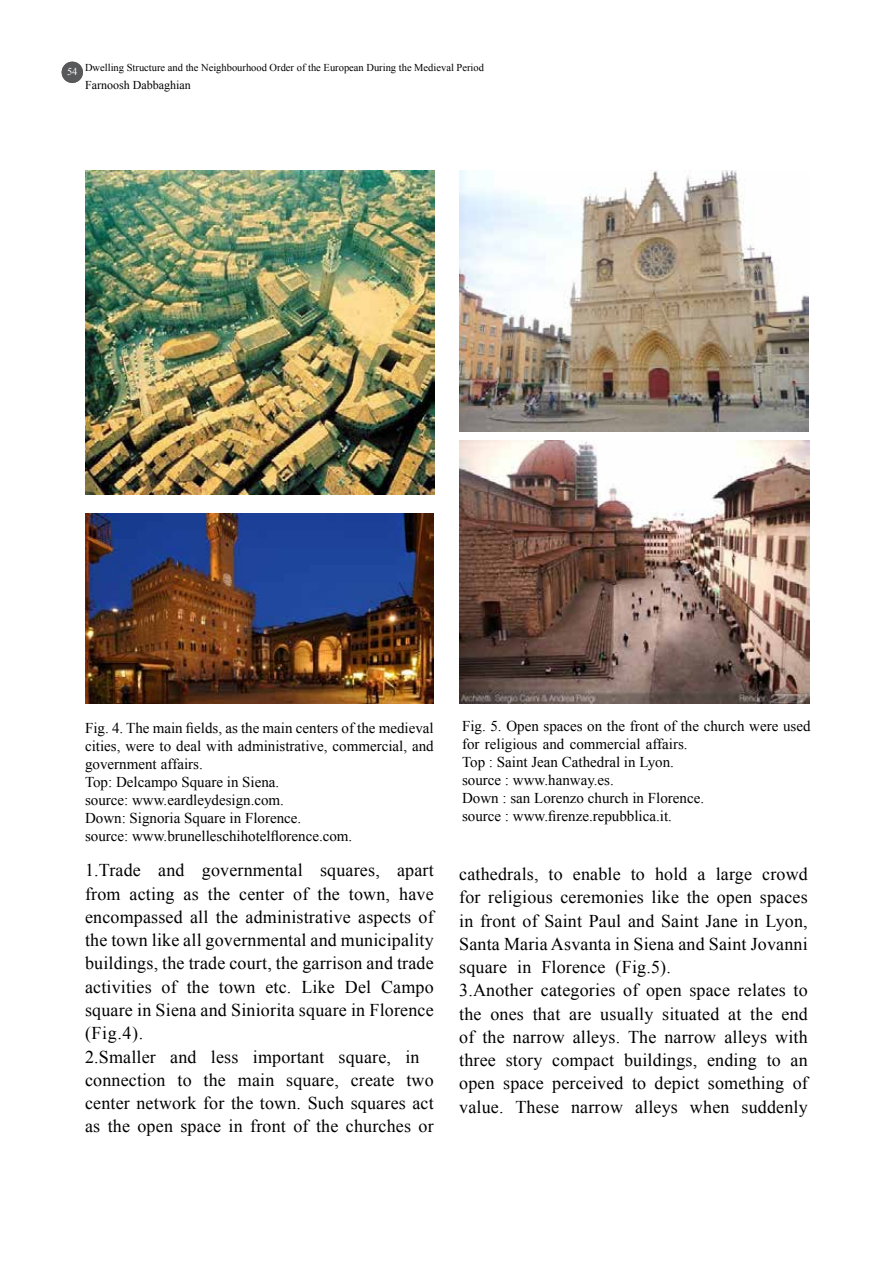
<style>
.page{position:relative;width:893px;height:1263px;background:#fff}
.page>*{position:absolute;margin:0;border:0;box-sizing:border-box;transform-origin:0 0}
.t1{font:18px/23.2px "Times New Roman";letter-spacing:.01em;color:#000}
.t2{font:15px/18px "Times New Roman";color:#000}
.t3{font:12px "Times New Roman";color:#000}
.t4{font:10.5px "Times New Roman";color:#000}
.t5{font:10.5px "Times New Roman";color:#fff}
</style>
<div class="page">
<div style="left:62px;top:62px;width:21px;height:21px;background:#58595b;border-radius:50%"></div>
<img style="left:460px;top:170px;width:348px;height:261px">
<img style="left:85px;top:513px;width:349px;height:191px">
<img style="left:85px;top:170px;width:349px;height:325px">
<img style="left:460px;top:441px;width:349px;height:263px">
<p class="t5" style="left:67px;top:65px;width:12px">5 41</p>
<p class="t4" style="left:85px;top:60px;width:400px">Dwelling Structure and the Neighbourhood Order of the European During the Medieval Period</p>
<p class="t3" style="left:85px;top:77px;width:107px">Farnoosh Dabbaghian</p>
<p class="t2" style="left:85px;top:719px;width:350px">Fig. 4. The main fields, as the main centers of the medieval cities, were to deal with administrative, commercial, and government affairs.<br>Top: Delcampo Square in Siena.<br>source: www.eardleydesign.com.<br>Down: Signoria Square in Florence.<br>source: www.brunelleschihotelflorence.com.</p>
<p class="t2" style="left:462px;top:717px;width:350px">Fig. 5. Open spaces on the front of the church were used for religious and commercial affairs.<br>Top : Saint Jean Cathedral in Lyon.<br>source : www.hanway.es.<br>Down : san Lorenzo church in Florence.<br>source : www.firenze.repubblica .i t.</p>
<p class="t1" style="left:85px;top:858px;width:57px">1.Trade</p>
<p class="t1" style="left:158px;top:858px;width:28px">and</p>
<p class="t1" style="left:202px;top:858px;width:102px">governmental</p>
<p class="t1" style="left:320px;top:858px;width:61px">squares,</p>
<p class="t1" style="left:397px;top:858px;width:38px">apart</p>
<p class="t1" style="left:130px;top:882px;width:46px">acting</p>
<p class="t1" style="left:208px;top:882px;width:24px">the</p>
<p class="t1" style="left:317px;top:882px;width:24px">the</p>
<p class="t1" style="left:399px;top:882px;width:36px">have</p>
<p class="t1" style="left:85px;top:882px;width:37px">from</p>
<p class="t1" style="left:85px;top:905px;width:350px">encompassed all the administrative aspects of</p>
<p class="t1" style="left:85px;top:928px;width:350px">the town like all governmental and municipality</p>
<p class="t1" style="left:85px;top:951px;width:350px">buildings, the trade court, the garrison and trade</p>
<p class="t1" style="left:381px;top:975px;width:54px">Campo</p>
<p class="t1" style="left:293px;top:882px;width:17px">of</p>
<p class="t1" style="left:239px;top:882px;width:46px">center</p>
<p class="t1" style="left:349px;top:882px;width:43px">town,</p>
<p class="t1" style="left:184px;top:882px;width:17px">as</p>
<p class="t1" style="left:85px;top:975px;width:68px">activities</p>
<p class="t1" style="left:85px;top:998px;width:350px">square in Siena and Siniorita square in Florence</p>
<p class="t1" style="left:85px;top:1021px;width:60px">(Fig.4 .(</p>
<p class="t1" style="left:405px;top:1044px;width:16px">in</p>
<p class="t1" style="left:187px;top:975px;width:24px">the</p>
<p class="t1" style="left:301px;top:975px;width:35px">Like</p>
<p class="t1" style="left:345px;top:975px;width:28px">Del</p>
<p class="t1" style="left:162px;top:975px;width:17px">of</p>
<p class="t1" style="left:219px;top:975px;width:38px">town</p>
<p class="t1" style="left:265px;top:975px;width:28px">etc.</p>
<p class="t1" style="left:85px;top:1044px;width:72px">2.Smaller</p>
<p class="t1" style="left:170px;top:1044px;width:28px">and</p>
<p class="t1" style="left:211px;top:1044px;width:29px">less</p>
<p class="t1" style="left:253px;top:1044px;width:73px">important</p>
<p class="t1" style="left:339px;top:1044px;width:54px">square,</p>
<p class="t1" style="left:85px;top:1068px;width:350px">connection<br>center network for the town. Such squares act as the open space in front of the churches or</p>
<p class="t1" style="left:204px;top:1068px;width:24px">the</p>
<p class="t1" style="left:238px;top:1068px;width:38px">main</p>
<p class="t1" style="left:178px;top:1068px;width:16px">to</p>
<p class="t1" style="left:351px;top:1068px;width:45px">create</p>
<p class="t1" style="left:406px;top:1068px;width:29px">two</p>
<p class="t1" style="left:286px;top:1068px;width:54px">square,</p>
<p class="t1" style="left:459px;top:862px;width:81px">cathedrals,</p>
<p class="t1" style="left:459px;top:885px;width:350px">for religious ceremonies like the open spaces</p>
<p class="t1" style="left:459px;top:909px;width:350px">in front of Saint Paul and Saint Jane in Lyon,</p>
<p class="t1" style="left:459px;top:932px;width:350px">Santa Maria Asvanta in Siena and Saint Jovanni</p>
<p class="t1" style="left:616px;top:955px;width:57px">(Fig.5 .(</p>
<p class="t1" style="left:573px;top:862px;width:49px">enable</p>
<p class="t1" style="left:655px;top:862px;width:34px">hold</p>
<p class="t1" style="left:716px;top:862px;width:38px">large</p>
<p class="t1" style="left:762px;top:862px;width:47px">crowd</p>
<p class="t1" style="left:549px;top:862px;width:16px">to</p>
<p class="t1" style="left:631px;top:862px;width:16px">to</p>
<p class="t1" style="left:698px;top:862px;width:9px">a</p>
<p class="t1" style="left:517px;top:955px;width:16px">in</p>
<p class="t1" style="left:541px;top:955px;width:66px">Florence</p>
<p class="t1" style="left:459px;top:955px;width:49px">square</p>
<p class="t1" style="left:459px;top:978px;width:350px">3.Another categories of open space relates to</p>
<p class="t1" style="left:781px;top:1002px;width:28px">end</p>
<p class="t1" style="left:459px;top:1002px;width:24px">the</p>
<p class="t1" style="left:459px;top:1025px;width:350px">of the narrow alleys. The narrow alleys with</p>
<p class="t1" style="left:791px;top:1048px;width:19px">an</p>
<p class="t1" style="left:533px;top:1002px;width:29px">that</p>
<p class="t1" style="left:600px;top:1002px;width:55px">usually</p>
<p class="t1" style="left:662px;top:1002px;width:59px">situated</p>
<p class="t1" style="left:750px;top:1002px;width:24px">the</p>
<p class="t1" style="left:728px;top:1002px;width:15px">at</p>
<p class="t1" style="left:490px;top:1002px;width:35px">ones</p>
<p class="t1" style="left:569px;top:1002px;width:24px">are</p>
<p class="t1" style="left:459px;top:1048px;width:38px">three</p>
<p class="t1" style="left:624px;top:1048px;width:75px">buildings,</p>
<p class="t1" style="left:707px;top:1048px;width:51px">ending</p>
<p class="t1" style="left:506px;top:1048px;width:38px">story</p>
<p class="t1" style="left:552px;top:1048px;width:64px">compact</p>
<p class="t1" style="left:767px;top:1048px;width:16px">to</p>
<p class="t1" style="left:459px;top:1071px;width:37px">open</p>
<p class="t1" style="left:503px;top:1071px;width:42px">space</p>
<p class="t1" style="left:552px;top:1071px;width:73px">perceived</p>
<p class="t1" style="left:632px;top:1071px;width:16px">to</p>
<p class="t1" style="left:655px;top:1071px;width:46px">depict</p>
<p class="t1" style="left:708px;top:1071px;width:78px">something</p>
<p class="t1" style="left:793px;top:1071px;width:17px">of</p>
<p class="t1" style="left:459px;top:1095px;width:46px">value.</p>
<p class="t1" style="left:515px;top:1095px;width:45px">These</p>
<p class="t1" style="left:571px;top:1095px;width:53px">narrow</p>
<p class="t1" style="left:635px;top:1095px;width:44px">alleys</p>
<p class="t1" style="left:690px;top:1095px;width:41px">when</p>
<p class="t1" style="left:741px;top:1095px;width:68px">suddenly</p>
</div>
